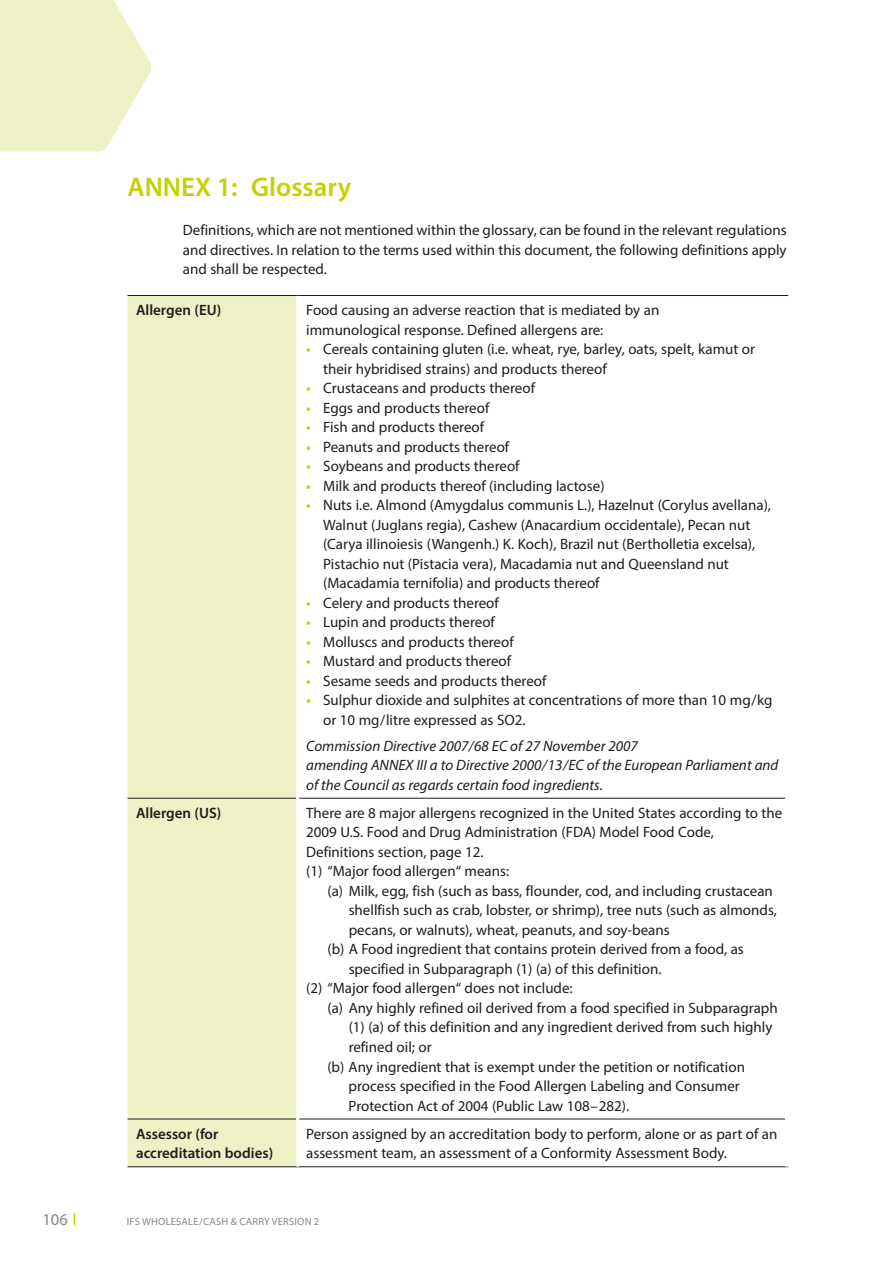
<style>
.page{position:relative;width:893px;height:1263px;background:#fff}
.page>*{position:absolute;margin:0;border:0;box-sizing:border-box;transform-origin:0 0}
.t1{font:600 27px "Myriad Pro";color:#c3d200}
.t2{font:16.5px "Myriad Pro";color:#878787}
.t3{font:15px/19.5px "Myriad Pro";color:#1d1d1c}
.t4{font:italic 15px/19.5px "Myriad Pro";color:#1d1d1c}
.t5{font:600 15px/19.5px "Myriad Pro";color:#1d1d1c}
.t6{font:10.5px "Myriad Pro";letter-spacing:.02em;color:#878787}
.s1{font-weight:600;color:#c3d200}
</style>
<div class="page">
<svg style="left:0;top:0;width:152px;height:152px;background:#f0f2ce"></svg>
<svg style="left:74px;top:1213px;width:1px;height:12px"></svg>
<div style="left:128px;top:296px;width:168px;height:870px;background:#eef1c6"></div>
<hr style="left:128px;top:798px;width:168px;height:1px;background:#1d1d1c">
<hr style="left:299px;top:798px;width:486px;height:1px;background:#1d1d1c">
<hr style="left:128px;top:1119px;width:168px;height:1px;background:#1d1d1c">
<hr style="left:299px;top:1119px;width:486px;height:1px;background:#1d1d1c">
<hr style="left:128px;top:1166px;width:170px;height:1px;background:#1d1d1c">
<hr style="left:298px;top:1166px;width:490px;height:1px;background:#1d1d1c">
<hr style="left:128px;top:295px;width:170px;height:1px;background:#1d1d1c">
<hr style="left:298px;top:295px;width:490px;height:1px;background:#1d1d1c">
<h1 class="t1" style="left:128px;top:170px;width:225px">ANNEX 1: Glossary</h1>
<p class="t3" style="left:183px;top:220px;width:605px;text-align:justify">Definitions, which are not mentioned within the glossary, can be found in the relevant regulations and directives. In relation to the terms used within this document, the following definitions apply and shall be respected.</p>
<p class="t5" style="left:136px;top:300px;width:87px">Allergen (EU)</p>
<p class="t3" style="left:306px;top:300px;width:355px">Food causing an adverse reaction that is mediated by an immunological response. Defined allergens are:</p>
<p class="t3" style="left:323px;top:339px;width:433px;text-indent:-17px"><span class="s1">•</span> Cereals containing gluten (i.e. wheat, rye, barley, oats, spelt, kamut or their hybridised strains) and products thereof</p>
<p class="t3" style="left:306px;top:378px;width:230px"><span class="s1">•</span> Crustaceans and products thereof</p>
<p class="t3" style="left:306px;top:398px;width:185px"><span class="s1">•</span> Eggs and products thereof</p>
<p class="t3" style="left:306px;top:417px;width:179px"><span class="s1">•</span> Fish and products thereof</p>
<p class="t3" style="left:306px;top:437px;width:205px"><span class="s1">•</span> Peanuts and products thereof</p>
<p class="t3" style="left:306px;top:456px;width:215px"><span class="s1">•</span> Soybeans and products thereof</p>
<p class="t3" style="left:306px;top:476px;width:300px"><span class="s1">•</span> Milk and products thereof (including lactose)</p>
<p class="t3" style="left:323px;top:495px;width:449px;text-indent:-17px"><span class="s1">•</span> Nuts i.e. Almond (Amygdalus communis L.), Hazelnut (Corylus avellana), Walnut (Juglans regia), Cashew (Anacardium occidentale), Pecan nut (Carya illinoiesis (Wangenh.) K. Koch), Brazil nut (Bertholletia excelsa), Pistachio nut (Pistacia vera), Macadamia nut and Queensland nut (Macadamia ternifolia) and products thereof</p>
<p class="t3" style="left:306px;top:593px;width:194px"><span class="s1">•</span> Celery and products thereof</p>
<p class="t3" style="left:306px;top:612px;width:190px"><span class="s1">•</span> Lupin and products thereof</p>
<p class="t3" style="left:306px;top:632px;width:209px"><span class="s1">•</span> Molluscs and products thereof</p>
<p class="t3" style="left:306px;top:651px;width:206px"><span class="s1">•</span> Mustard and products thereof</p>
<p class="t3" style="left:306px;top:671px;width:242px"><span class="s1">•</span> Sesame seeds and products thereof</p>
<p class="t3" style="left:323px;top:690px;width:451px;text-indent:-17px"><span class="s1">•</span> Sulphur dioxide and sulphites at concentrations of more than 10 mg/kg or 10 mg/litre expressed as SO2.</p>
<p class="t4" style="left:306px;top:736px;width:474px">Commission Directive 2007/68 EC of 27 November 2007<br>amending ANNEX III a to Directive 2000/13/EC of the European Parliament and of the Council as regards certain food ingredients.</p>
<p class="t5" style="left:136px;top:803px;width:87px">Allergen (US)</p>
<p class="t3" style="left:306px;top:803px;width:478px">There are 8 major allergens recognized in the United States according to the 2009 U.S. Food and Drug Administration (FDA) Model Food Code, Definitions section, page 12.<br>(1) “Major food allergen“ means:</p>
<p class="t3" style="left:327px;top:881px;width:447px">(a) Milk, egg, fish (such as bass, flounder, cod, and including crustacean</p>
<p class="t3" style="left:349px;top:900px;width:430px">shellfish such as crab, lobster, or shrimp), tree nuts (such as almonds,</p>
<p class="t3" style="left:349px;top:920px;width:322px">pecans, or walnuts), wheat, peanuts, and soy-beans</p>
<p class="t3" style="left:327px;top:939px;width:418px">(b) A Food ingredient that contains protein derived from a food, as</p>
<p class="t3" style="left:349px;top:959px;width:314px">specified in Subparagraph (1) (a) of this definition.</p>
<p class="t3" style="left:306px;top:978px;width:268px">(2) “Major food allergen“ does not include:</p>
<p class="t3" style="left:327px;top:998px;width:452px">(a) Any highly refined oil derived from a food specified in Subparagraph</p>
<p class="t3" style="left:349px;top:1017px;width:425px">(1) (a) of this definition and any ingredient derived from such highly</p>
<p class="t3" style="left:349px;top:1037px;width:84px">refined oil; or</p>
<p class="t3" style="left:327px;top:1056px;width:419px">(b) Any ingredient that is exempt under the petition or notification</p>
<p class="t3" style="left:349px;top:1076px;width:393px">process specified in the Food Allergen Labeling and Consumer</p>
<p class="t3" style="left:349px;top:1095px;width:282px">Protection Act of 2004 (Public Law 108–282).</p>
<p class="t5" style="left:136px;top:1123px;width:139px">Assessor (for accreditation bodies)</p>
<p class="t3" style="left:306px;top:1124px;width:473px">Person assigned by an accreditation body to perform, alone or as part of an assessment team, an assessment of a Conformity Assessment Body.</p>
<p class="t2" style="left:43px;top:1209px;width:27px">106</p>
<p class="t6" style="left:127px;top:1215px;width:194px">IFS WHOLESALE/CASH &amp; CARRY VERSION 2</p>
</div>
